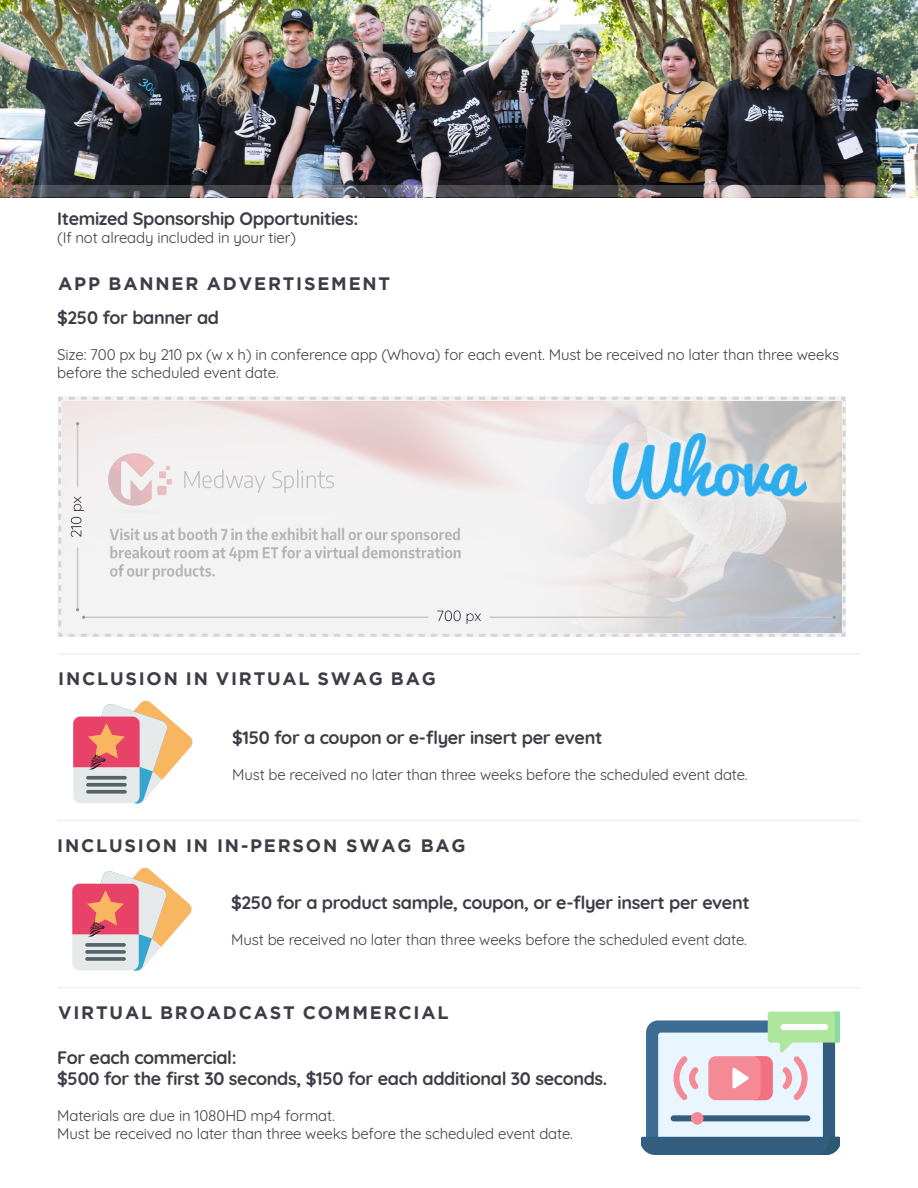
<style>
.page{position:relative;width:918px;height:1188px;background:#fff}
.page>*{position:absolute;margin:0;border:0;box-sizing:border-box;transform-origin:0 0}
.t1{font:700 18px/21px "Quicksand";letter-spacing:-.02em;color:#3c3d46}
.t2{font:700 18px "Gotham";letter-spacing:.1em;color:#3c3d46}
.t3{font:15px/18px "Quicksand";letter-spacing:-.01em;color:#3c3d46}
</style>
<div class="page">
<svg style="left:58px;top:396px;width:788px;height:241px"></svg>
<svg style="left:71px;top:497px;width:13px;height:40px"></svg>
<hr style="left:77px;top:425px;width:1px;height:62px;background:#c8c8c8">
<hr style="left:77px;top:548px;width:1px;height:62px;background:#c8c8c8">
<svg style="left:437px;top:610px;width:44px;height:14px"></svg>
<hr style="left:85px;top:617px;width:343px;height:1px;background:#c8c8c8">
<hr style="left:490px;top:617px;width:343px;height:1px;background:#c8c8c8">
<div style="left:604px;top:424px;width:211px;height:85px;background:#fff;opacity:.75"></div>
<img style="left:612px;top:434px;width:194px;height:66px">
<svg style="left:76px;top:608px;width:9px;height:11px"></svg>
<hr style="left:58px;top:653px;width:802px;height:2px;background:#f0f0f1">
<hr style="left:58px;top:987px;width:802px;height:1px;background:#f0f0f1">
<hr style="left:58px;top:820px;width:802px;height:1px;background:#f0f0f1">
<svg style="left:642px;top:1012px;width:197px;height:143px;background:#b3bbc6"></svg>
<div style="left:781px;top:1024px;width:47px;height:6px;background:#fff;border-radius:3px"></div>
<img style="left:0;top:0;width:918px;height:185px">
<img style="left:0;top:185px;width:918px;height:12px">
<svg style="left:73px;top:701px;width:119px;height:103px"></svg>
<svg style="left:72px;top:868px;width:120px;height:103px"></svg>
<p class="t1" style="left:57px;top:207px;width:302px">Itemized Sponsorship Opportunities:</p>
<p class="t3" style="left:57px;top:227px;width:240px">(If not already included in your tier)</p>
<p class="t2" style="left:58px;top:273px;width:334px">APP BANNER ADVERTISEMENT</p>
<p class="t1" style="left:57px;top:305px;width:163px">$250 for banner ad</p>
<p class="t3" style="left:57px;top:344px;width:783px">Size: 700 px by 210 px (w x h) in conference app (Whova) for each event. Must be received no later than three weeks before the scheduled event date.</p>
<p class="t2" style="left:58px;top:668px;width:379px">INCLUSION IN VIRTUAL SWAG BAG</p>
<p class="t1" style="left:232px;top:726px;width:372px">$150 for a coupon or e-flyer insert per event</p>
<p class="t3" style="left:232px;top:765px;width:517px">Must be received no later than three weeks before the scheduled event date.</p>
<p class="t2" style="left:57px;top:835px;width:410px">INCLUSION IN IN-PERSON SWAG BAG</p>
<p class="t1" style="left:231px;top:891px;width:520px">$250 for a product sample, coupon, or e-flyer insert per event</p>
<p class="t3" style="left:231px;top:930px;width:517px">Must be received no later than three weeks before the scheduled event date.</p>
<p class="t2" style="left:58px;top:1002px;width:392px">VIRTUAL BROADCAST COMMERCIAL</p>
<p class="t1" style="left:57px;top:1046px;width:552px">For each commercial:<br>$500 for the first 30 seconds, $150 for each additional 30 seconds.</p>
<p class="t3" style="left:57px;top:1106px;width:517px">Materials are due in 1080HD mp4 format.<br>Must be received no later than three weeks before the scheduled event date.</p>
</div>
